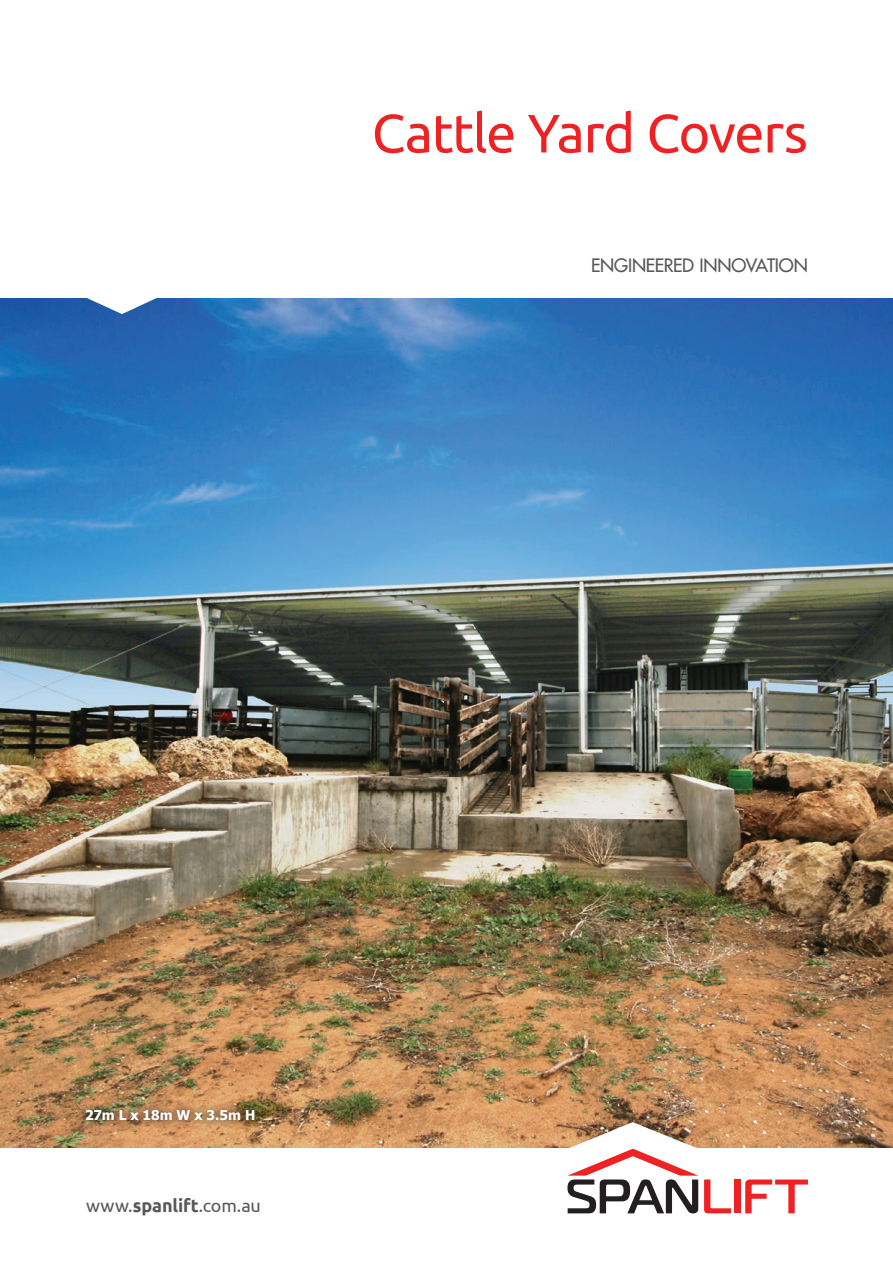
<style>
.page{position:relative;width:893px;height:1263px;background:#fff}
.page>*{position:absolute;margin:0;border:0;box-sizing:border-box;transform-origin:0 0}
.t1{font:54px "Ubuntu";letter-spacing:-.025em;color:#ee2123}
.t2{font:18px "Futura";letter-spacing:-.015em;color:#57585a}
.t3{font:18px "Ubuntu";letter-spacing:-.01em;color:#57585a}
.t4{font:700 13.5px "Tahoma";letter-spacing:-.005em;color:#fff}
.s1{font-weight:700}
</style>
<div class="page">
<img style="left:0;top:298px;width:893px;height:850px">
<svg style="left:76px;top:298px;width:91px;height:16px"></svg>
<svg style="left:745px;top:1179px;width:63px;height:34px"></svg>
<svg style="left:704px;top:1179px;width:27px;height:34px"></svg>
<div style="left:734px;top:1179px;width:6px;height:34px;background:#ee2123"></div>
<div style="left:77px;top:1101px;width:186px;height:28px;background:#231f20;opacity:.75"></div>
<svg style="left:567px;top:1122px;width:131px;height:91px"></svg>
<h1 class="t1" style="left:372px;top:101px;width:438px">Cattle Yard Covers</h1>
<p class="t2" style="left:591px;top:254px;width:218px">ENGINEERED INNOVATION</p>
<p class="t4" style="left:85px;top:1106px;width:172px">27m L x 18m W x 3.5m H</p>
<p class="t3" style="left:86px;top:1194px;width:176px">www.<span class="s1">spanlift</span>.com.au</p>
</div>
